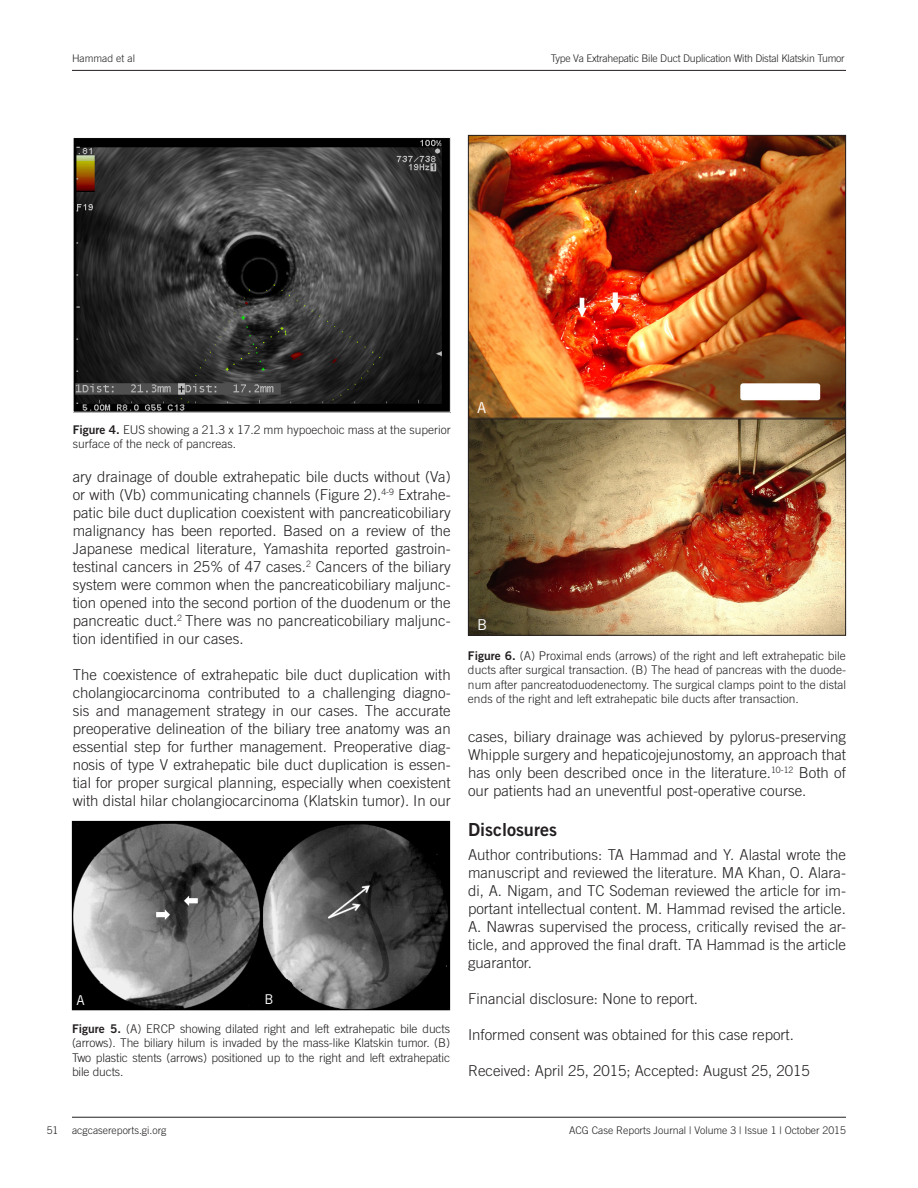
<style>
.page{position:relative;width:918px;height:1188px;background:#fff}
.page>*{position:absolute;margin:0;border:0;box-sizing:border-box;transform-origin:0 0}
.t1{font:18px "Trade Gothic LT Std Bd 2";color:#231f20}
.CRJ_Paragraph_Style{font:300 15px/18px "Trade Gothic LT Std";color:#231f20;text-align:justify}
.t2{font:15px "Trade Gothic LT Std";color:#fff}
.t3{font:13.5px "Trade Gothic LT Std";color:#fff}
.t4{font:300 12px/14.4px "Trade Gothic LT Std";color:#231f20;text-align:justify}
.t5{font:300 10.5px "Trade Gothic LT Std";color:#231f20}
.t6{font:300 10.5px "Trade Gothic LT Std";letter-spacing:-.02em;color:#231f20}
.s1{font-family:"Trade Gothic LT Std Bd 2";font-weight:400}
</style>
<div class="page">
<hr style="left:72px;top:70px;width:774px;height:1px;background:#231f20">
<hr style="left:72px;top:1117px;width:774px;height:1px;background:#231f20">
<img style="left:74px;top:823px;width:374px;height:185px">
<div style="left:72px;top:821px;width:190px;height:189px;border:1px solid #000"></div>
<div style="left:262px;top:821px;width:188px;height:189px;border:1px solid #000"></div>
<img style="left:470px;top:137px;width:374px;height:497px">
<div style="left:468px;top:419px;width:378px;height:217px;border:1px solid #231f20"></div>
<div style="left:468px;top:135px;width:378px;height:284px;border:1px solid #231f20"></div>
<img style="left:75px;top:139px;width:374px;height:272px">
<div style="left:73px;top:137px;width:378px;height:276px;border:1px solid #fff"></div>
<p class="t5" style="left:72px;top:52px;width:64px">Hammad et al</p>
<p class="t6" style="left:551px;top:52px;width:295px">Type Va Extrahepatic Bile Duct Duplication With Distal Klatskin Tumor</p>
<p class="t4" style="left:73px;top:422px;width:380px"><span class="s1">Figure 4.</span> EUS showing a 21.3 x 17.2 mm hypoechoic mass at the superior surface of the neck of pancreas.</p>
<p class="CRJ_Paragraph_Style" style="left:73px;top:467px;width:380px">ary drainage of double extrahepatic bile ducts without (Va) or with (Vb) communicating channels (Figure 2).<sup>4-9</sup> Extrahe&shy;patic bile duct duplication coexistent with pancreaticobiliary malignancy has been reported. Based on a review of the Japanese medical literature, Yamashita reported gastroin&shy;testinal cancers in 25% of 47 cases.<sup>2</sup> Cancers of the biliary system were common when the pancreaticobiliary maljunc&shy;tion opened into the second portion of the duodenum or the pancreatic duct.<sup>2</sup> There was no pancreaticobiliary maljunc&shy;tion identified in our cases.</p>
<p class="CRJ_Paragraph_Style" style="left:73px;top:665px;width:380px">The coexistence of extrahepatic bile duct duplication with cholangiocarcinoma contributed to a challenging diagno&shy;sis and management strategy in our cases. The accurate preoperative delineation of the biliary tree anatomy was an essential step for further management. Preoperative diag&shy;nosis of type V extrahepatic bile duct duplication is essen&shy;tial for proper surgical planning, especially when coexistent with distal hilar cholangiocarcinoma (Klatskin tumor). In our</p>
<p class="t3" style="left:76px;top:992px;width:10px">A</p>
<p class="t3" style="left:265px;top:991px;width:11px">B</p>
<p class="t4" style="left:72px;top:1021px;width:380px"><span class="s1">Figure 5.</span> (A) ERCP showing dilated right and left extrahepatic bile ducts (arrows). The biliary hilum is invaded by the mass-like Klatskin tumor. (B)<br>Two plastic stents (arrows) positioned up to the right and left extrahepatic bile ducts.</p>
<p class="t2" style="left:477px;top:398px;width:11px">A</p>
<p class="t2" style="left:477px;top:615px;width:12px">B</p>
<p class="t4" style="left:468px;top:648px;width:380px"><span class="s1">Figure 6.</span> (A) Proximal ends (arrows) of the right and left extrahepatic bile ducts after surgical transaction. (B) The head of pancreas with the duode&shy;num after pancreatoduodenectomy. The surgical clamps point to the distal ends of the right and left extrahepatic bile ducts after transaction.</p>
<p class="CRJ_Paragraph_Style" style="left:468px;top:727px;width:380px">cases, biliary drainage was achieved by pylorus-preserving Whipple surgery and hepaticojejunostomy, an approach that has only been described once in the literature.<sup>10-12</sup> Both of our patients had an uneventful post-operative course.</p>
<p class="t1" style="left:468px;top:818px;width:90px">Disclosures</p>
<p class="CRJ_Paragraph_Style" style="left:468px;top:845px;width:380px">Author contributions: TA Hammad and Y. Alastal wrote the manuscript and reviewed the literature. MA Khan, O. Alara&shy;di, A. Nigam, and TC Sodeman reviewed the article for im&shy;portant intellectual content. M. Hammad revised the article.<br>A. Nawras supervised the process, critically revised the ar&shy;ticle, and approved the final draft. TA Hammad is the article guarantor.</p>
<p class="CRJ_Paragraph_Style" style="left:468px;top:989px;width:232px">Financial disclosure: None to report.</p>
<p class="CRJ_Paragraph_Style" style="left:468px;top:1025px;width:327px">Informed consent was obtained for this case report.</p>
<p class="CRJ_Paragraph_Style" style="left:468px;top:1061px;width:343px">Received: April 25, 2015; Accepted: August 25, 2015</p>
<p class="t5" style="left:47px;top:1124px;width:13px">51</p>
<p class="t5" style="left:72px;top:1124px;width:96px">acgcasereports.gi.org</p>
<p class="t5" style="left:569px;top:1124px;width:278px">ACG Case Reports Journal | Volume 3 | Issue 1 | October 2015</p>
</div>
